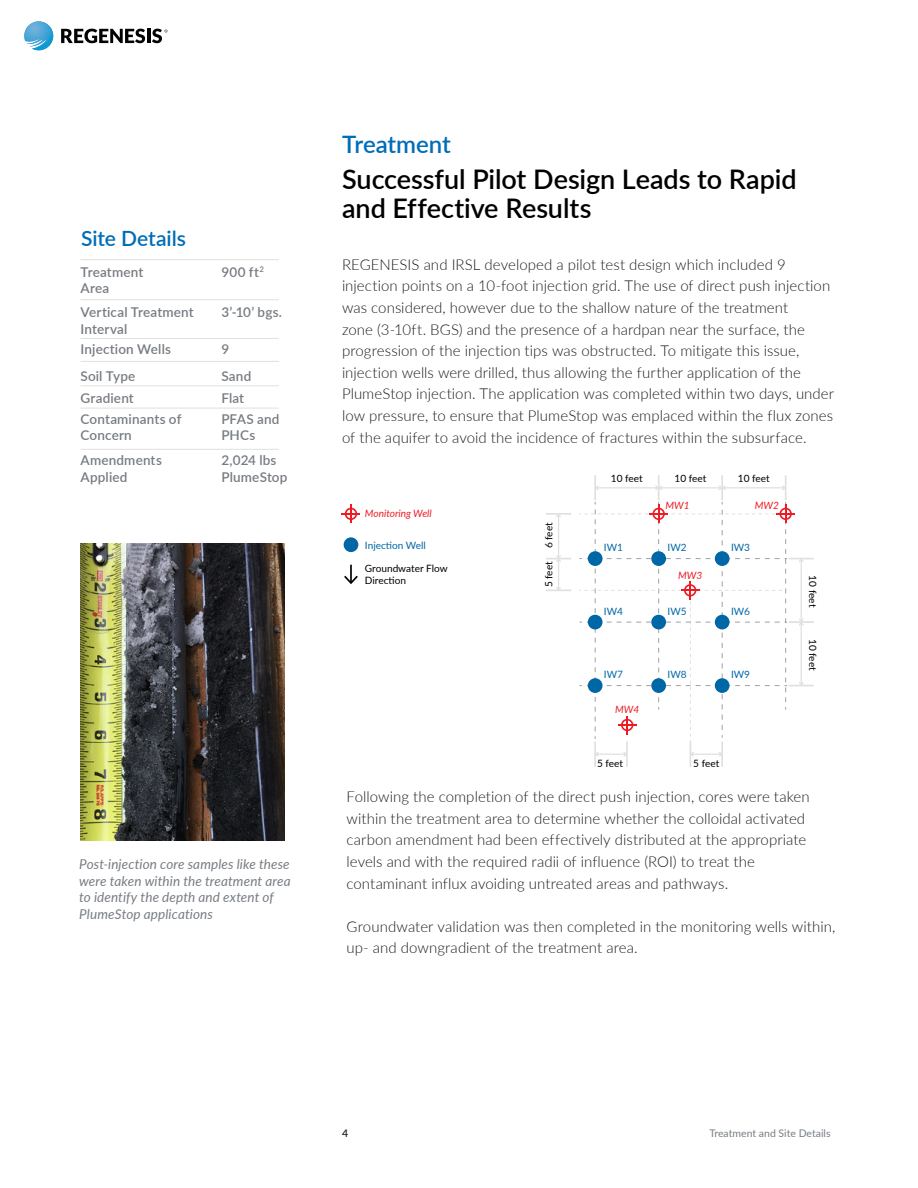
<style>
.page{position:relative;width:918px;height:1188px;background:#fff}
.page>*{position:absolute;margin:0;border:0;box-sizing:border-box;transform-origin:0 0}
.t1{font:600 27px/29.7px "Lato";letter-spacing:-.005em;color:#000}
.t2{font:600 24px "Lato";letter-spacing:-.005em;color:#006db7}
.t3{font:600 21px "Lato";letter-spacing:-.005em;color:#006db7}
.t4{font:300 15px/21.6px "Lato";letter-spacing:.005em;color:#1d1d1d}
.t5{font:600 13.5px/16.5px "Lato";letter-spacing:.01em;color:#777c82}
.t6{font:italic 13.5px/16.5px "Lato";letter-spacing:.01em;color:#777c82}
.t7{font:10.5px "Lato";color:#777d83}
.t8{font:600 10.5px "Lato";color:#211f20}
.t9{font:10.05px/12.1px "Lato";letter-spacing:-.005em;color:#000}
.t10{font:10.05px "Lato";color:#0067a6}
.t11{font:italic 10.05px "Lato";color:#ed1c24}
</style>
<div class="page">
<svg style="left:61px;top:29px;width:84px;height:14px"></svg>
<hr style="left:147px;top:29px;width:3px;height:14px;background:#030303">
<svg style="left:152px;top:29px;width:16px;height:14px"></svg>
<svg style="left:24px;top:21px;width:29px;height:29px"></svg>
<hr style="left:594px;top:475px;width:2px;height:25px;background:#e0e0e0">
<hr style="left:658px;top:475px;width:2px;height:25px;background:#e0e0e0">
<hr style="left:721px;top:475px;width:2px;height:25px;background:#e0e0e0">
<hr style="left:785px;top:475px;width:2px;height:25px;background:#e0e0e0">
<hr style="left:597px;top:487px;width:60px;height:1px;background:#e0e0e0">
<hr style="left:660px;top:487px;width:61px;height:1px;background:#e0e0e0">
<svg style="left:655px;top:486px;width:8px;height:4px"></svg>
<hr style="left:724px;top:487px;width:60px;height:1px;background:#e0e0e0">
<svg style="left:718px;top:486px;width:8px;height:4px"></svg>
<hr style="left:546px;top:513px;width:25px;height:2px;background:#e0e0e0">
<hr style="left:558px;top:515px;width:1px;height:42px;background:#e0e0e0">
<svg style="left:546px;top:555px;width:25px;height:36px"></svg>
<svg style="left:342px;top:505px;width:18px;height:18px"></svg>
<svg style="left:579px;top:502px;width:235px;height:265px"></svg>
<div style="left:715px;top:551px;width:15px;height:15px;background:#0067a6;border-radius:50%"></div>
<div style="left:651px;top:551px;width:15px;height:15px;background:#0067a6;border-radius:50%"></div>
<div style="left:588px;top:551px;width:15px;height:15px;background:#0067a6;border-radius:50%"></div>
<div style="left:715px;top:615px;width:15px;height:14px;background:#0067a6;border-radius:50%"></div>
<div style="left:651px;top:615px;width:15px;height:14px;background:#0067a6;border-radius:50%"></div>
<div style="left:588px;top:615px;width:15px;height:14px;background:#0067a6;border-radius:50%"></div>
<div style="left:715px;top:678px;width:15px;height:15px;background:#0067a6;border-radius:50%"></div>
<div style="left:651px;top:678px;width:15px;height:15px;background:#0067a6;border-radius:50%"></div>
<div style="left:344px;top:537px;width:14px;height:15px;background:#0067a6;border-radius:50%"></div>
<div style="left:588px;top:678px;width:15px;height:15px;background:#0067a6;border-radius:50%"></div>
<svg style="left:344px;top:565px;width:14px;height:19px"></svg>
<img style="left:81px;top:544px;width:204px;height:297px">
<hr style="left:81px;top:259px;width:198px;height:1px;background:#e0e0df">
<hr style="left:81px;top:299px;width:198px;height:1px;background:#e0e0df">
<hr style="left:81px;top:338px;width:198px;height:1px;background:#e0e0df">
<hr style="left:81px;top:361px;width:198px;height:1px;background:#e0e0df">
<hr style="left:81px;top:385px;width:198px;height:1px;background:#e0e0df">
<hr style="left:81px;top:408px;width:198px;height:1px;background:#e0e0df">
<hr style="left:81px;top:449px;width:198px;height:1px;background:#e0e0df">
<h3 class="t3" style="left:81px;top:224px;width:106px">Site Details</h3>
<p class="t5" style="left:81px;top:263px;width:64px">Treatment<br>Area</p>
<p class="t5" style="left:221px;top:263px;width:44px">900 ft<sup>2</sup></p>
<p class="t5" style="left:81px;top:303px;width:115px">Vertical Treatment<br>Interval</p>
<p class="t5" style="left:221px;top:303px;width:62px">3’-10’ bgs.</p>
<p class="t5" style="left:81px;top:341px;width:92px">Injection Wells</p>
<p class="t5" style="left:221px;top:341px;width:9px">9</p>
<p class="t5" style="left:81px;top:367px;width:56px">Soil Type</p>
<p class="t5" style="left:221px;top:367px;width:31px">Sand</p>
<p class="t5" style="left:81px;top:389px;width:55px">Gradient</p>
<p class="t5" style="left:221px;top:389px;width:24px">Flat</p>
<p class="t5" style="left:81px;top:410px;width:102px">Contaminants of<br>Concern</p>
<p class="t5" style="left:81px;top:451px;width:83px">Amendments<br>Applied</p>
<p class="t5" style="left:221px;top:410px;width:60px">PFAS and<br>PHCs</p>
<p class="t5" style="left:221px;top:451px;width:68px">2,024 lbs<br>PlumeStop</p>
<p class="t6" style="left:79px;top:855px;width:213px">Post-injection core samples like these were taken within the treatment area to identify the depth and extent of PlumeStop applications</p>
<h2 class="t2" style="left:342px;top:127px;width:110px">Treatment</h2>
<h1 class="t1" style="left:342px;top:163px;width:456px">Successful Pilot Design Leads to Rapid and Effective Results</h1>
<p class="t4" style="left:342px;top:253px;width:494px">REGENESIS and IRSL developed a pilot test design which included 9 injection points on a 10-foot injection grid. The use of direct push injection was considered, however due to the shallow nature of the treatment<br>zone (3-10ft. BGS) and the presence of a hardpan near the surface, the progression of the injection tips was obstructed. To mitigate this issue, injection wells were drilled, thus allowing the further application of the PlumeStop injection. The application was completed within two days, under low pressure, to ensure that PlumeStop was emplaced within the flux zones of the aquifer to avoid the incidence of fractures within the subsurface.</p>
<p class="t9" style="left:611px;top:472px;width:33px">10 feet</p>
<p class="t9" style="left:674px;top:472px;width:33px">10 feet</p>
<p class="t9" style="left:738px;top:472px;width:33px">10 feet</p>
<p class="t11" style="left:365px;top:506px;width:68px">Monitoring Well</p>
<p class="t10" style="left:365px;top:538px;width:62px">Injection Well</p>
<p class="t9" style="left:365px;top:562px;width:84px">Groundwater Flow<br>Direction</p>
<p class="t9" style="left:542px;top:548px;width:28px;rotate:-90deg">6 feet</p>
<p class="t9" style="left:542px;top:587px;width:28px;rotate:-90deg">5 feet</p>
<p class="t11" style="left:665px;top:499px;width:26px">MW1</p>
<p class="t11" style="left:755px;top:499px;width:26px">MW2</p>
<p class="t10" style="left:604px;top:540px;width:21px">IW1</p>
<p class="t10" style="left:668px;top:540px;width:21px">IW2</p>
<p class="t10" style="left:731px;top:540px;width:21px">IW3</p>
<p class="t11" style="left:678px;top:568px;width:26px">MW3</p>
<p class="t10" style="left:604px;top:604px;width:21px">IW4</p>
<p class="t10" style="left:668px;top:604px;width:21px">IW5</p>
<p class="t10" style="left:731px;top:604px;width:21px">IW6</p>
<p class="t10" style="left:604px;top:667px;width:21px">IW7</p>
<p class="t10" style="left:668px;top:667px;width:21px">IW8</p>
<p class="t10" style="left:731px;top:667px;width:21px">IW9</p>
<p class="t11" style="left:615px;top:702px;width:26px">MW4</p>
<p class="t9" style="left:597px;top:757px;width:28px">5 feet</p>
<p class="t9" style="left:693px;top:757px;width:28px">5 feet</p>
<p class="t9" style="left:819px;top:575px;width:33px;rotate:90deg">10 feet</p>
<p class="t9" style="left:819px;top:639px;width:33px;rotate:90deg">10 feet</p>
<p class="t4" style="left:346px;top:786px;width:465px">Following the completion of the direct push injection, cores were taken within the treatment area to determine whether the colloidal activated carbon amendment had been effectively distributed at the appropriate levels and with the required radii of influence (ROI) to treat the contaminant influx avoiding untreated areas and pathways.</p>
<p class="t4" style="left:346px;top:915px;width:490px">Groundwater validation was then completed in the monitoring wells within, up- and downgradient of the treatment area.</p>
<p class="t8" style="left:342px;top:1125px;width:8px">4</p>
<p class="t7" style="left:709px;top:1125px;width:123px">Treatment and Site Details</p>
</div>
